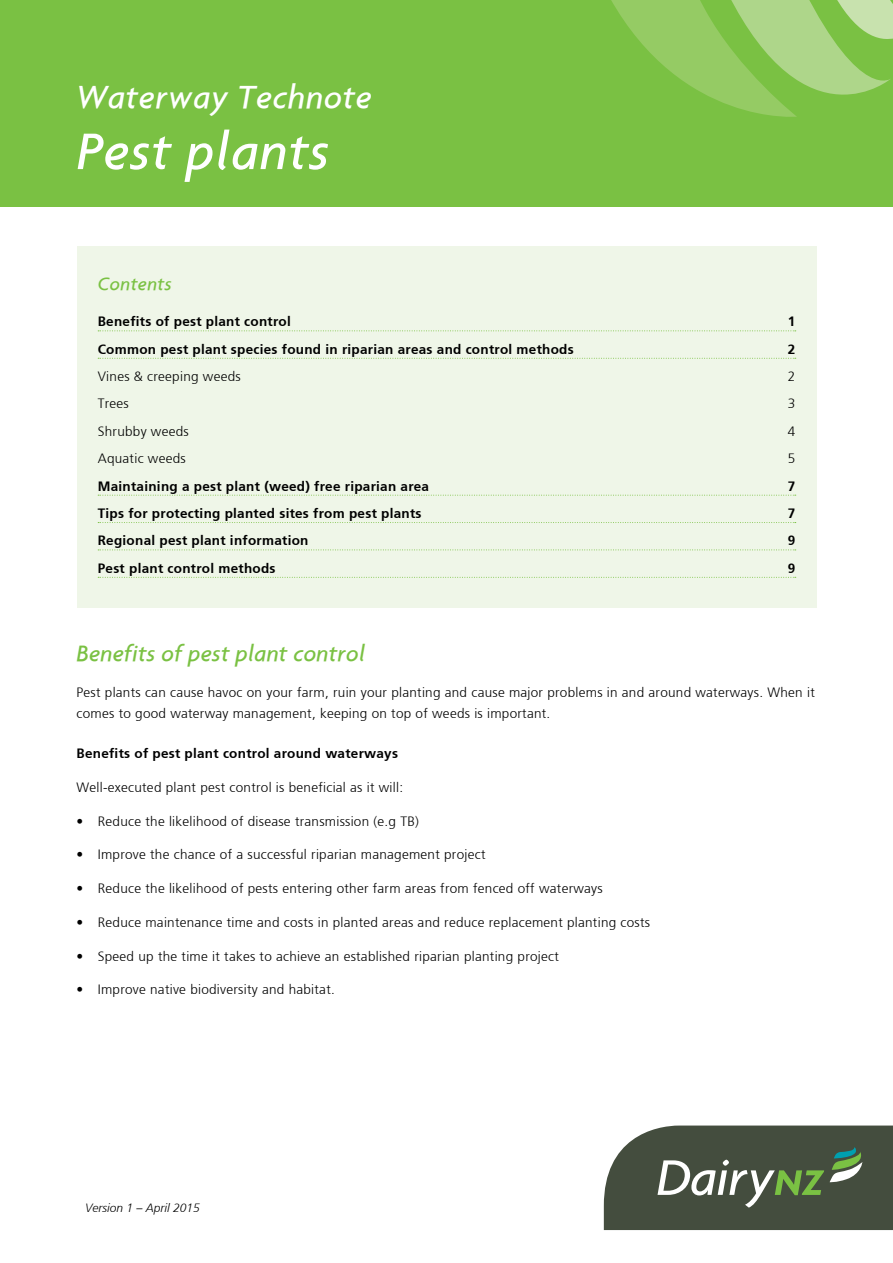
<style>
.page{position:relative;width:893px;height:1263px;background:#fff}
.page>*{position:absolute;margin:0;border:0;box-sizing:border-box;transform-origin:0 0}
.t1{font:italic 500 55.5px "Agenda";letter-spacing:.02em;color:#fff}
.t2{font:italic 500 34.5px "Agenda";letter-spacing:.02em;color:#fff}
.t3{font:italic 500 24px "Agenda";letter-spacing:.01em;color:#7ac143}
.t4{font:italic 500 19.5px "Agenda";letter-spacing:.02em;color:#7ac143}
.t5{font:300 13.5px/21px "Frutiger";letter-spacing:.02em;color:#000}
.t6{font:700 13.5px "Frutiger";letter-spacing:.02em;color:#000}
.t7{font:italic 300 12px "Frutiger";color:#000}
</style>
<div class="page">
<div style="left:0;top:0;width:893px;height:206px;background:#7ac143"></div>
<svg style="left:611px;top:0;width:282px;height:117px"></svg>
<svg style="left:604px;top:1125px;width:289px;height:105px;background:#576150"></svg>
<div style="left:77px;top:247px;width:739px;height:361px;background:#eff6e8"></div>
<svg style="left:98px;top:330px;width:698px;height:1px"></svg>
<svg style="left:98px;top:358px;width:698px;height:1px"></svg>
<svg style="left:98px;top:495px;width:698px;height:1px"></svg>
<svg style="left:98px;top:522px;width:698px;height:1px"></svg>
<svg style="left:98px;top:549px;width:698px;height:1px"></svg>
<svg style="left:98px;top:577px;width:698px;height:1px"></svg>
<h2 class="t2" style="left:77px;top:76px;width:297px">Waterway Technote</h2>
<h1 class="t1" style="left:77px;top:117px;width:254px">Pest plants</h1>
<h3 class="t4" style="left:98px;top:272px;width:75px">Contents</h3>
<p class="t6" style="left:98px;top:314px;width:195px">Benefits of pest plant control</p>
<p class="t6" style="left:788px;top:314px;width:9px">1</p>
<p class="t6" style="left:98px;top:341px;width:477px">Common pest plant species found in riparian areas and control methods</p>
<p class="t6" style="left:788px;top:341px;width:9px">2</p>
<p class="t5" style="left:98px;top:366px;width:144px">Vines &amp; creeping weeds</p>
<p class="t5" style="left:788px;top:366px;width:9px">2</p>
<p class="t5" style="left:98px;top:393px;width:33px">Trees</p>
<p class="t5" style="left:788px;top:393px;width:9px">3</p>
<p class="t5" style="left:98px;top:421px;width:93px">Shrubby weeds</p>
<p class="t5" style="left:788px;top:421px;width:9px">4</p>
<p class="t5" style="left:98px;top:448px;width:90px">Aquatic weeds</p>
<p class="t5" style="left:788px;top:448px;width:9px">5</p>
<p class="t6" style="left:98px;top:478px;width:333px">Maintaining a pest plant (weed) free riparian area</p>
<p class="t6" style="left:788px;top:478px;width:9px">7</p>
<p class="t6" style="left:98px;top:505px;width:325px">Tips for protecting planted sites from pest plants</p>
<p class="t6" style="left:788px;top:505px;width:9px">7</p>
<p class="t6" style="left:98px;top:533px;width:212px">Regional pest plant information</p>
<p class="t6" style="left:788px;top:533px;width:9px">9</p>
<p class="t6" style="left:98px;top:560px;width:179px">Pest plant control methods</p>
<p class="t6" style="left:788px;top:560px;width:9px">9</p>
<h3 class="t3" style="left:77px;top:639px;width:290px">Benefits of pest plant control</h3>
<p class="t5" style="left:77px;top:682px;width:740px">Pest plants can cause havoc on your farm, ruin your planting and cause major problems in and around waterways. When it comes to good waterway management, keeping on top of weeds is important.</p>
<p class="t6" style="left:77px;top:745px;width:323px">Benefits of pest plant control around waterways</p>
<p class="t5" style="left:77px;top:777px;width:328px">Well-executed plant pest control is beneficial as it will:</p>
<p class="t5" style="left:77px;top:811px;width:344px">• Reduce the likelihood of disease transmission (e.g TB)</p>
<p class="t5" style="left:77px;top:844px;width:410px">• Improve the chance of a successful riparian management project</p>
<p class="t5" style="left:77px;top:878px;width:528px">• Reduce the likelihood of pests entering other farm areas from fenced off waterways</p>
<p class="t5" style="left:77px;top:912px;width:575px">• Reduce maintenance time and costs in planted areas and reduce replacement planting costs</p>
<p class="t5" style="left:77px;top:946px;width:484px">• Speed up the time it takes to achieve an established riparian planting project</p>
<p class="t5" style="left:77px;top:979px;width:260px">• Improve native biodiversity and habitat.</p>
<p class="t7" style="left:85px;top:1201px;width:116px">Version 1 – April 2015</p>
</div>
